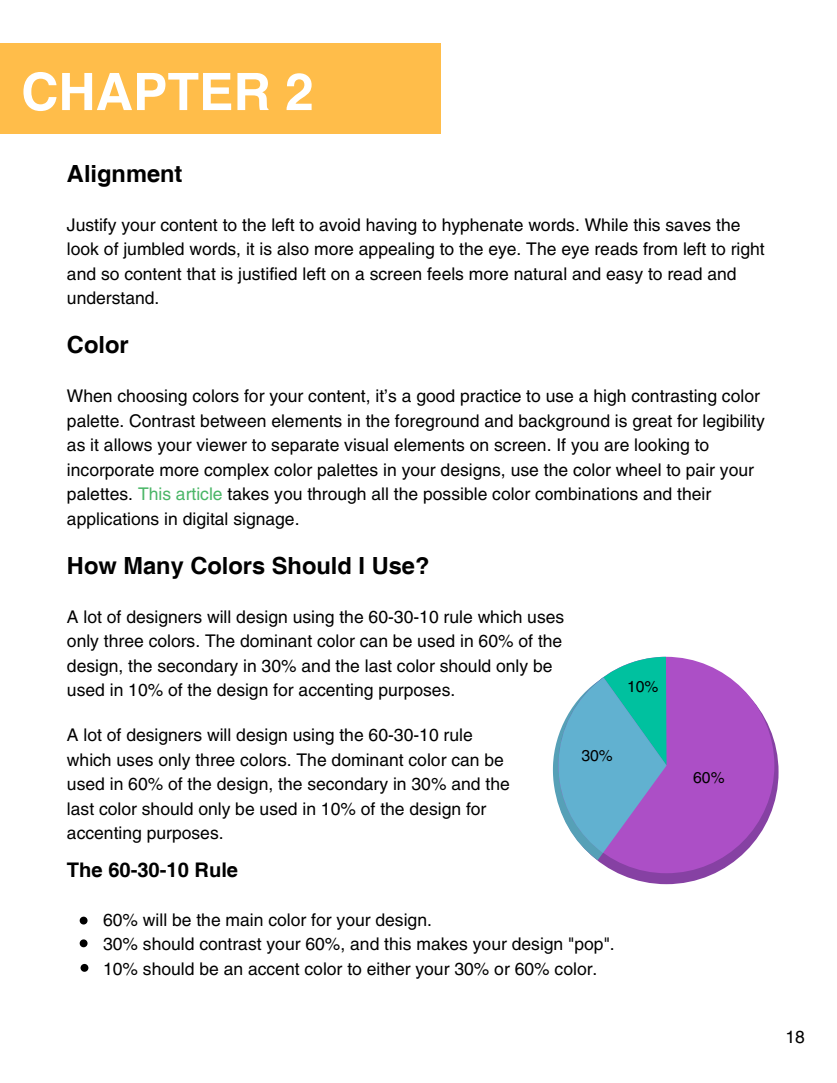
<style>
.page{position:relative;width:837px;height:1083px;background:#fff}
.page>*{position:absolute;margin:0;border:0;box-sizing:border-box;transform-origin:0 0}
.t1{font:700 51.62px "Helvetica";color:#fff}
.t2{font:700 23.62px "Helvetica";color:#000}
.t3{font:700 20.12px "Helvetica";color:#000}
.t4{font:17.5px/24.5px "Helvetica";color:#000}
.t5{font:15.75px "Helvetica";color:#000}
.s1{color:#4ab667}
</style>
<div class="page">
<div style="left:554px;top:660px;width:224px;height:224px;background:#8641a3;border-radius:50%"></div>
<div style="left:558px;top:656px;width:216px;height:217px;background:#ac4fc6;border-radius:50%"></div>
<svg style="left:553px;top:656px;width:113px;height:204px"></svg>
<div style="left:80px;top:916px;width:8px;height:8px;background:#000;border-radius:50%"></div>
<div style="left:80px;top:939px;width:8px;height:8px;background:#000;border-radius:50%"></div>
<svg style="left:80px;top:963px;width:8px;height:8px"></svg>
<div style="left:0;top:43px;width:441px;height:90px;background:#ffbd4a"></div>
<h1 class="t1" style="left:21px;top:62px;width:294px">CHAPTER 2</h1>
<h2 class="t2" style="left:67px;top:160px;width:117px">Alignment</h2>
<p class="t4" style="left:67px;top:212px;width:699px">Justify your content to the left to avoid having to hyphenate words. While this saves the look of jumbled words, it is also more appealing to the eye. The eye reads from left to right and so content that is justified left on a screen feels more natural and easy to read and understand.</p>
<h2 class="t2" style="left:67px;top:331px;width:63px">Color</h2>
<p class="t4" style="left:67px;top:384px;width:694px">When choosing colors for your content, it’s a good practice to use a high contrasting color</p>
<p class="t4" style="left:67px;top:408px;width:699px">palette. Contrast between elements in the foreground and background is great for legibility as it allows your viewer to separate visual elements on screen. If you are looking to incorporate more complex color palettes in your designs, use the color wheel to pair your</p>
<p class="t4" style="left:67px;top:506px;width:234px">applications in digital signage.</p>
<p class="t4" style="left:67px;top:482px;width:645px">palettes. <span class="s1">This article</span> takes you through all the possible color combinations and their</p>
<h2 class="t2" style="left:67px;top:552px;width:364px">How Many Colors Should I Use?</h2>
<p class="t4" style="left:67px;top:604px;width:499px">A lot of designers will design using the 60-30-10 rule which uses only three colors. The dominant color can be used in 60% of the design, the secondary in 30% and the last color should only be used in 10% of the design for accenting purposes.</p>
<p class="t4" style="left:67px;top:722px;width:444px">A lot of designers will design using the 60-30-10 rule which uses only three colors. The dominant color can be used in 60% of the design, the secondary in 30% and the last color should only be used in 10% of the design for accenting purposes.</p>
<p class="t3" style="left:67px;top:857px;width:173px">The 60-30-10 Rule</p>
<p class="t4" style="left:103px;top:907px;width:513px">60% will be the main color for your design.<br>30% should contrast your 60%, and this makes your design "pop".<br>10% should be an accent color to either your 30% or 60% color.</p>
<p class="t5" style="left:581px;top:746px;width:33px">30%</p>
<p class="t5" style="left:627px;top:677px;width:33px">10%</p>
<p class="t5" style="left:693px;top:768px;width:33px">60%</p>
<p class="t4" style="left:785px;top:1024px;width:21px">18</p>
</div>
